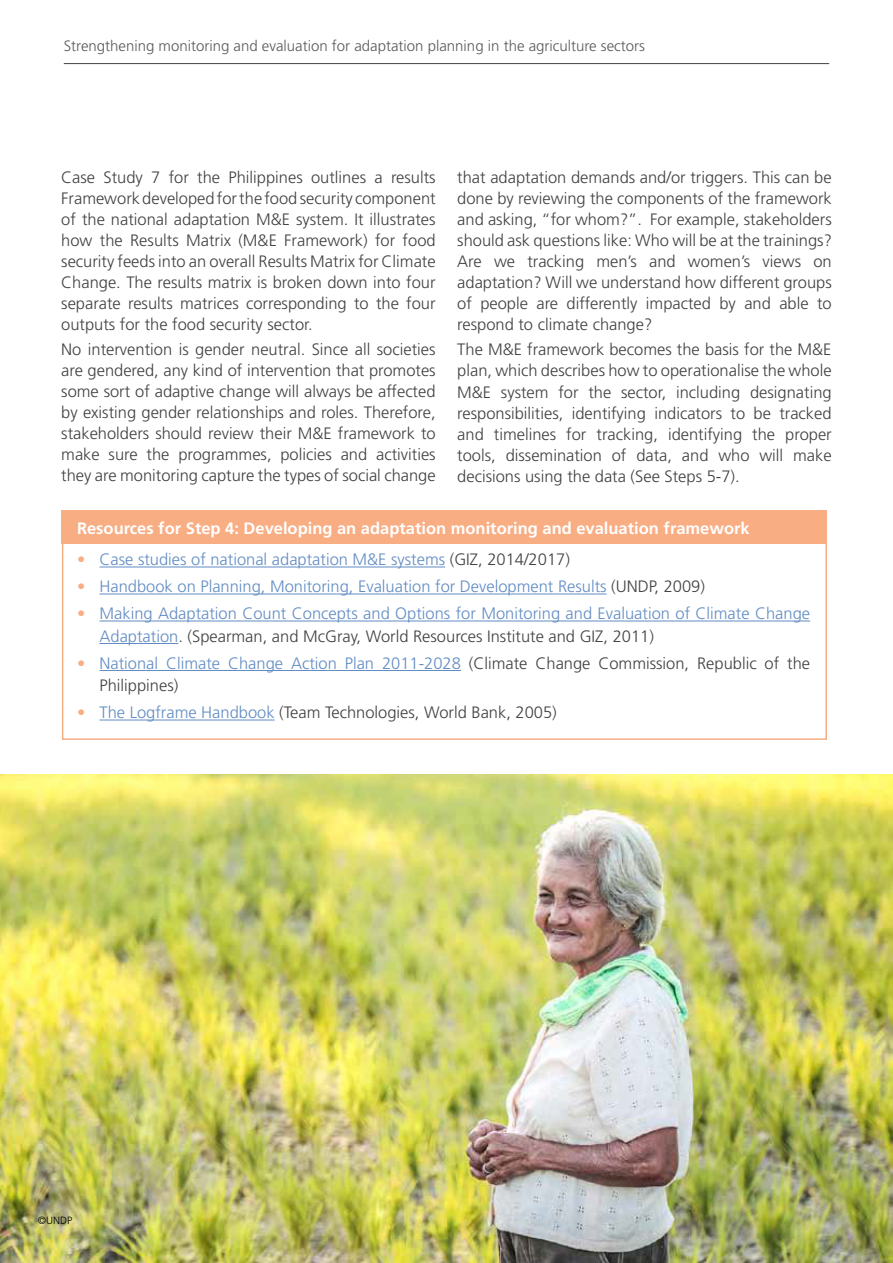
<style>
.page{position:relative;width:893px;height:1263px;background:#fff}
.page>*{position:absolute;margin:0;border:0;box-sizing:border-box;transform-origin:0 0}
.t1{font:300 16.5px/21px "Frutiger";color:#414042;text-align:justify}
.t2{font:300 16.5px/22.5px "Frutiger";color:#628cc3}
.t3{font:700 16.5px "Frutiger";color:#fff}
.t4{font:300 15px "Frutiger";color:#58595b}
.t5{font:300 10.5px "Frutiger";color:#000}
.s1{color:#f9ad83}
.s2{color:#414042}
.s3{color:#628cc3}
</style>
<div class="page">
<div style="left:62px;top:510px;width:765px;height:34px;background:#f9ad83"></div>
<div style="left:62px;top:540px;width:765px;height:200px;border:2px solid #f9ad83"></div>
<hr style="left:100px;top:567px;width:345px;height:1px;background:#628cc3">
<hr style="left:100px;top:594px;width:507px;height:1px;background:#628cc3">
<hr style="left:100px;top:621px;width:710px;height:1px;background:#628cc3">
<hr style="left:100px;top:643px;width:78px;height:1px;background:#628cc3">
<hr style="left:100px;top:670px;width:361px;height:1px;background:#628cc3">
<hr style="left:100px;top:720px;width:175px;height:1px;background:#628cc3">
<img style="left:0;top:774px;width:893px;height:489px">
<hr style="left:64px;top:63px;width:765px;height:1px;background:#424142">
<p class="t4" style="left:64px;top:37px;width:583px">Strengthening monitoring and evaluation for adaptation planning in the agriculture sectors</p>
<p class="t1" style="left:61px;top:166px;width:376px">Case Study 7 for the Philippines outlines a results Frameworkdevelopedforthe foodsecurity component of the national adaptation M&amp;E system. It illustrates how the Results Matrix (M&amp;E Framework) for food security feeds into an overall Results Matrix for Climate Change. The results matrix is broken down into four separate results matrices corresponding to the four outputs for the food security sector.</p>
<p class="t1" style="left:61px;top:339px;width:376px">No intervention is gender neutral. Since all societies are gendered, any kind of intervention that promotes some sort of adaptive change will always be affected by existing gender relationships and roles. Therefore, stakeholders should review their M&amp;E framework to make sure the programmes, policies and activities they are monitoring capture the types of social change</p>
<p class="t1" style="left:457px;top:167px;width:376px">that adaptation demands and/or triggers. This can be done by reviewing the components of the framework and asking, “for whom?”. For example, stakeholders should ask questions like: Who will be at the trainings?<br>Are we tracking men’s and women’s views on adaptation? Will we understand how different groups of people are differently impacted by and able to respond to climate change?</p>
<p class="t1" style="left:457px;top:339px;width:376px">The M&amp;E framework becomes the basis for the M&amp;E plan, which describes how to operationalise the whole M&amp;E system for the sector, including designating responsibilities, identifying indicators to be tracked and timelines for tracking, identifying the proper tools, dissemination of data, and who will make decisions using the data (See Steps 5-7).</p>
<p class="t3" style="left:77px;top:518px;width:674px">Resources for Step 4: Developing an adaptation monitoring and evaluation framework</p>
<p class="t2" style="left:77px;top:548px;width:494px"><span class="s1">•</span> Case studies of national adaptation M&amp;E systems <span class="s2">(GIZ, 2014/2017)</span></p>
<p class="t2" style="left:77px;top:575px;width:629px"><span class="s1">•</span> Handbook on Planning, Monitoring, Evaluation for Development Results <span class="s2">(UNDP, 2009)</span></p>
<p class="t2" style="left:100px;top:602px;width:712px;text-indent:-23px"><span class="s1">•</span> Making Adaptation Count Concepts and Options for Monitoring and Evaluation of Climate Change<br>Adaptation<span class="s2">. (Spearman, and McGray, World Resources Institute and GIZ, 2011)</span></p>
<p class="t1" style="left:100px;top:652px;width:712px;line-height:22.5px;text-indent:-23px"><span class="s1">•</span> <span class="s3">National Climate Change Action Plan 2011-2028</span> (Climate Change Commission, Republic of the<br>Philippines)</p>
<p class="t1" style="left:77px;top:702px;width:481px"><span class="s1">•</span> <span class="s3">The Logframe Handbook</span> (Team Technologies, World Bank, 2005)</p>
<p class="t5" style="left:38px;top:1214px;width:36px">©UNDP</p>
</div>
